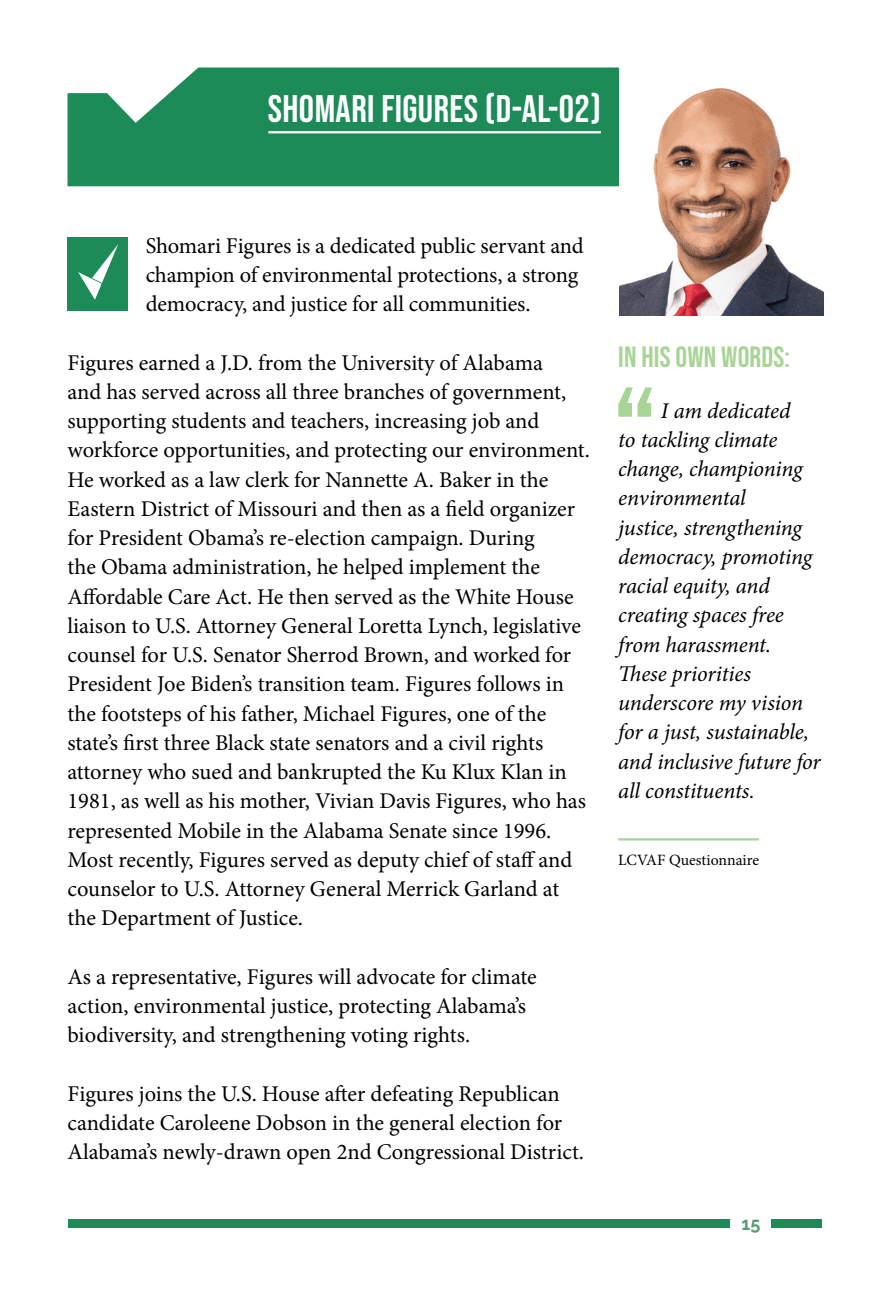
<style>
.page{position:relative;width:891px;height:1296px;background:#fff}
.page>*{position:absolute;margin:0;border:0;box-sizing:border-box;transform-origin:0 0}
.t1{font:38.25px "Bebas Neue";letter-spacing:.01em;color:#fff}
.t2{font:29.25px "Bebas Neue";letter-spacing:.005em;color:#a8d596}
.t3{font:22.5px/29.2px "Minion Pro";letter-spacing:-.005em;color:#000}
.t4{font:italic 22.5px/29.2px "Minion Pro";letter-spacing:-.01em;color:#000}
.t5{font:700 18px "Raleway";color:#589b72}
.t6{font:15.75px "Minion Pro";color:#000}
</style>
<div class="page">
<div style="left:68px;top:68px;width:551px;height:118px;background:#1d8b58"></div>
<div style="left:68px;top:1219px;width:754px;height:8px;background:#1d8b58"></div>
<div style="left:731px;top:1200px;width:40px;height:37px;background:#fff"></div>
<svg style="left:618px;top:387px;width:34px;height:30px"></svg>
<div style="left:68px;top:237px;width:60px;height:73px;background:#1d8b58"></div>
<svg style="left:78px;top:244px;width:40px;height:56px"></svg>
<hr style="left:268px;top:131px;width:333px;height:2px;background:#fff">
<hr style="left:618px;top:838px;width:141px;height:3px;background:#a8d596">
<img style="left:619px;top:88px;width:205px;height:228px">
<h3 class="t1" style="left:268px;top:87px;width:334px">SHOMARI FIGURES (D-AL-02)</h3>
<p class="t3" style="left:146px;top:231px;width:440px">Shomari Figures is a dedicated public servant and champion of environmental protections, a strong democracy, and justice for all communities.</p>
<p class="t3" style="left:68px;top:348px;width:524px">Figures earned a J.D. from the University of Alabama<br>and has served across all three branches of government, supporting students and teachers, increasing job and workforce opportunities, and protecting our environment.<br>He worked as a law clerk for Nannette A. Baker in the Eastern District of Missouri and then as a field organizer for President Obama’s re-election campaign. During<br>the Obama administration, he helped implement the Affordable Care Act. He then served as the White House liaison to U.S. Attorney General Loretta Lynch, legislative counsel for U.S. Senator Sherrod Brown, and worked for President Joe Biden’s transition team. Figures follows in the footsteps of his father, Michael Figures, one of the state’s first three Black state senators and a civil rights attorney who sued and bankrupted the Ku Klux Klan in 1981, as well as his mother, Vivian Davis Figures, who has represented Mobile in the Alabama Senate since 1996.<br>Most recently, Figures served as deputy chief of staff and counselor to U.S. Attorney General Merrick Garland at the Department of Justice.</p>
<p class="t3" style="left:68px;top:962px;width:471px">As a representative, Figures will advocate for climate action, environmental justice, protecting Alabama’s biodiversity, and strengthening voting rights.</p>
<p class="t3" style="left:68px;top:1079px;width:518px">Figures joins the U.S. House after defeating Republican candidate Caroleene Dobson in the general election for<br>Alabama’s newly-drawn open 2nd Congressional District.</p>
<h4 class="t2" style="left:618px;top:340px;width:173px">IN HIS OWN WORDS:</h4>
<p class="t4" style="left:618px;top:396px;width:204px;text-indent:43px">I am dedicated<br>to tackling climate change, championing environmental<br>justice, strengthening democracy, promoting racial equity, and creating spaces free from harassment.<br>These priorities underscore my vision for a just, sustainable, and inclusive future for all constituents.</p>
<p class="t6" style="left:618px;top:850px;width:142px">LCVAF Questionnaire</p>
<p class="t5" style="left:742px;top:1214px;width:20px">15</p>
</div>
